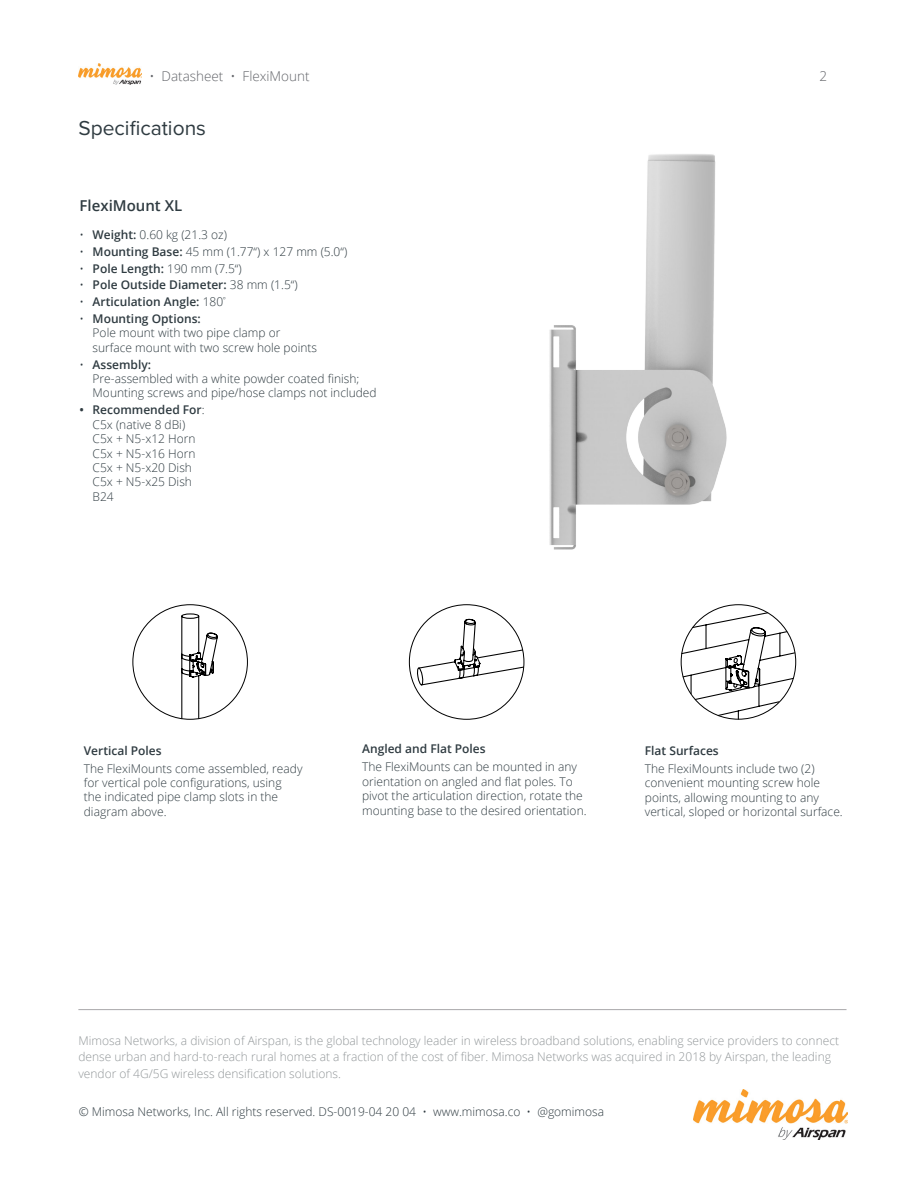
<style>
.page{position:relative;width:918px;height:1188px;background:#fff}
.page>*{position:absolute;margin:0;border:0;box-sizing:border-box;transform-origin:0 0}
._5b_TOCFigsub{font:21px "Proxima Nova";color:#2f3b41}
.SubSubHeader{font:600 15px "Open Sans";color:#2f3b41}
.t1{font:300 13.5px "Open Sans";color:#63656a}
.Body-Specs-Bullet-Li{font:300 12px/14.4px "Open Sans";color:#2f3b41}
.t2{font:300 12px/16.5px "Open Sans";color:#929799}
.SubSubHeader-2{font:600 12px "Open Sans";color:#2f3b41}
.s1{font-weight:600}
.s2{font-weight:300}
</style>
<div class="page">
<img style="left:693px;top:1090px;width:155px;height:50px">
<hr style="left:78px;top:1009px;width:769px;height:1px;background:#a9a8aa">
<img style="left:79px;top:64px;width:63px;height:20px">
<svg style="left:681px;top:612px;width:115px;height:108px"></svg>
<svg style="left:416px;top:618px;width:109px;height:72px"></svg>
<svg style="left:181px;top:613px;width:37px;height:107px"></svg>
<img style="left:549px;top:154px;width:178px;height:396px">
<p class="t1" style="left:149px;top:67px;width:162px">• Datasheet • FlexiMount</p>
<p class="t1" style="left:820px;top:67px;width:9px">2</p>
<p class="_5b_TOCFigsub" style="left:78px;top:112px;width:129px">Specifications</p>
<p class="SubSubHeader" style="left:80px;top:195px;width:104px">FlexiMount XL</p>
<p class="Body-Specs-Bullet-Li" style="left:80px;top:227px;width:149px">• <span class="s1">Weight:</span> 0.60 kg (21.3 oz)</p>
<p class="Body-Specs-Bullet-Li" style="left:80px;top:244px;width:269px">• <span class="s1">Mounting Base:</span> 45 mm (1.77“) x 127 mm (5.0“)</p>
<p class="Body-Specs-Bullet-Li" style="left:80px;top:261px;width:164px">• <span class="s1">Pole Length:</span> 190 mm (7.5“)</p>
<p class="SubSubHeader-2" style="left:80px;top:277px;width:220px"><span class="s2">•</span> Pole Outside Diameter: <span class="s2">38 mm (1.5“)</span></p>
<p class="SubSubHeader-2" style="left:80px;top:294px;width:148px"><span class="s2">•</span> Articulation Angle: <span class="s2">180</span><sup>º</sup></p>
<p class="Body-Specs-Bullet-Li" style="left:93px;top:311px;width:226px;text-indent:-13px">• <span class="s1">Mounting Options:<br></span>Pole mount with two pipe clamp or surface mount with two screw hole points</p>
<p class="Body-Specs-Bullet-Li" style="left:93px;top:357px;width:286px;text-indent:-13px">• <span class="s1">Assembly:<br></span>Pre-assembled with a white powder coated finish;<br>Mounting screws and pipe/hose clamps not included</p>
<p class="Body-Specs-Bullet-Li" style="left:93px;top:402px;width:114px;text-indent:-13px"><span class="s1">• Recommended For</span>:<br>C5x (native 8 dBi)<br>C5x + N5-x12 Horn<br>C5x + N5-x16 Horn<br>C5x + N5-x20 Dish<br>C5x + N5-x25 Dish<br>B24</p>
<p class="SubSubHeader-2" style="left:84px;top:742px;width:79px">Vertical Poles</p>
<p class="Body-Specs-Bullet-Li" style="left:84px;top:761px;width:220px">The FlexiMounts come assembled, ready for vertical pole configurations, using<br>the indicated pipe clamp slots in the diagram above.</p>
<p class="SubSubHeader-2" style="left:362px;top:741px;width:125px">Angled and Flat Poles</p>
<p class="Body-Specs-Bullet-Li" style="left:362px;top:759px;width:226px">The FlexiMounts can be mounted in any orientation on angled and flat poles. To pivot the articulation direction, rotate the mounting base to the desired orientation.</p>
<p class="SubSubHeader-2" style="left:645px;top:743px;width:75px">Flat Surfaces</p>
<p class="Body-Specs-Bullet-Li" style="left:645px;top:761px;width:199px">The FlexiMounts include two (2) convenient mounting screw hole points, allowing mounting to any vertical, sloped or horizontal surface.</p>
<p class="t2" style="left:78px;top:1032px;width:762px">Mimosa Networks, a division of Airspan, is the global technology leader in wireless broadband solutions, enabling service providers to connect dense urban and hard-to-reach rural homes at a fraction of the cost of fiber. Mimosa Networks was acquired in 2018 by Airspan, the leading vendor of 4G/5G wireless densification solutions.</p>
<p class="Body-Specs-Bullet-Li" style="left:79px;top:1104px;width:527px">© Mimosa Networks, Inc. All rights reserved. DS-0019-04 20 04 • www.mimosa.co • @gomimosa</p>
</div>
